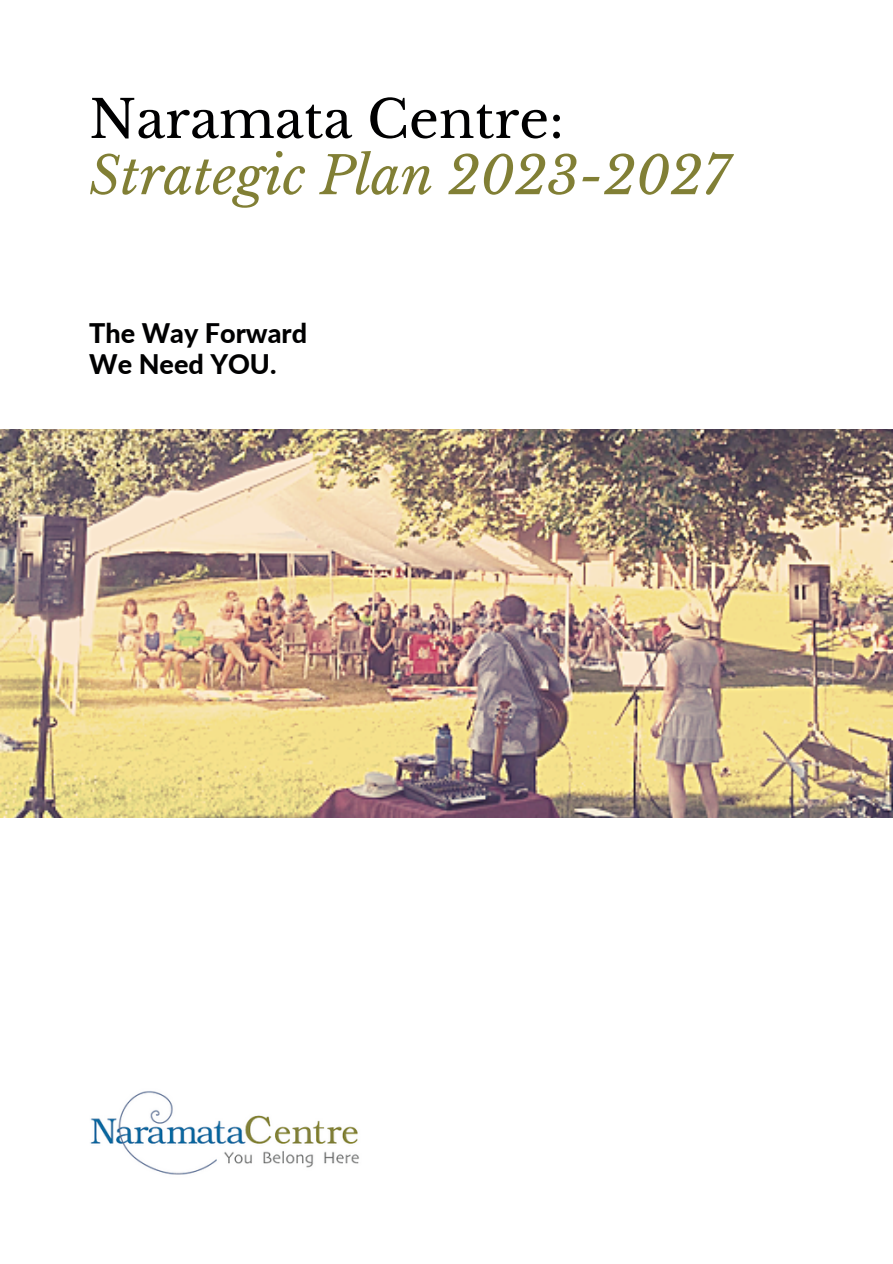
<style>
.page{position:relative;width:893px;height:1264px;background:#fff}
.page>*{position:absolute;margin:0;border:0;box-sizing:border-box;transform-origin:0 0}
.t1{font:italic 52.05px "Libre Baskerville";color:#817f35}
.t2{font:52.05px "Libre Baskerville";color:#000001}
.t3{font:800 27px "Lato";color:#000001}
</style>
<div class="page">
<img style="left:0;top:430px;width:892px;height:388px">
<img style="left:90px;top:1091px;width:269px;height:84px">
<p class="t2" style="left:89px;top:87px;width:476px">Naramata Centre:</p>
<p class="t1" style="left:89px;top:144px;width:642px">Strategic Plan 2023-2027</p>
<p class="t3" style="left:89px;top:316px;width:219px">The Way Forward</p>
<p class="t3" style="left:89px;top:348px;width:189px">We Need YOU.</p>
</div>
